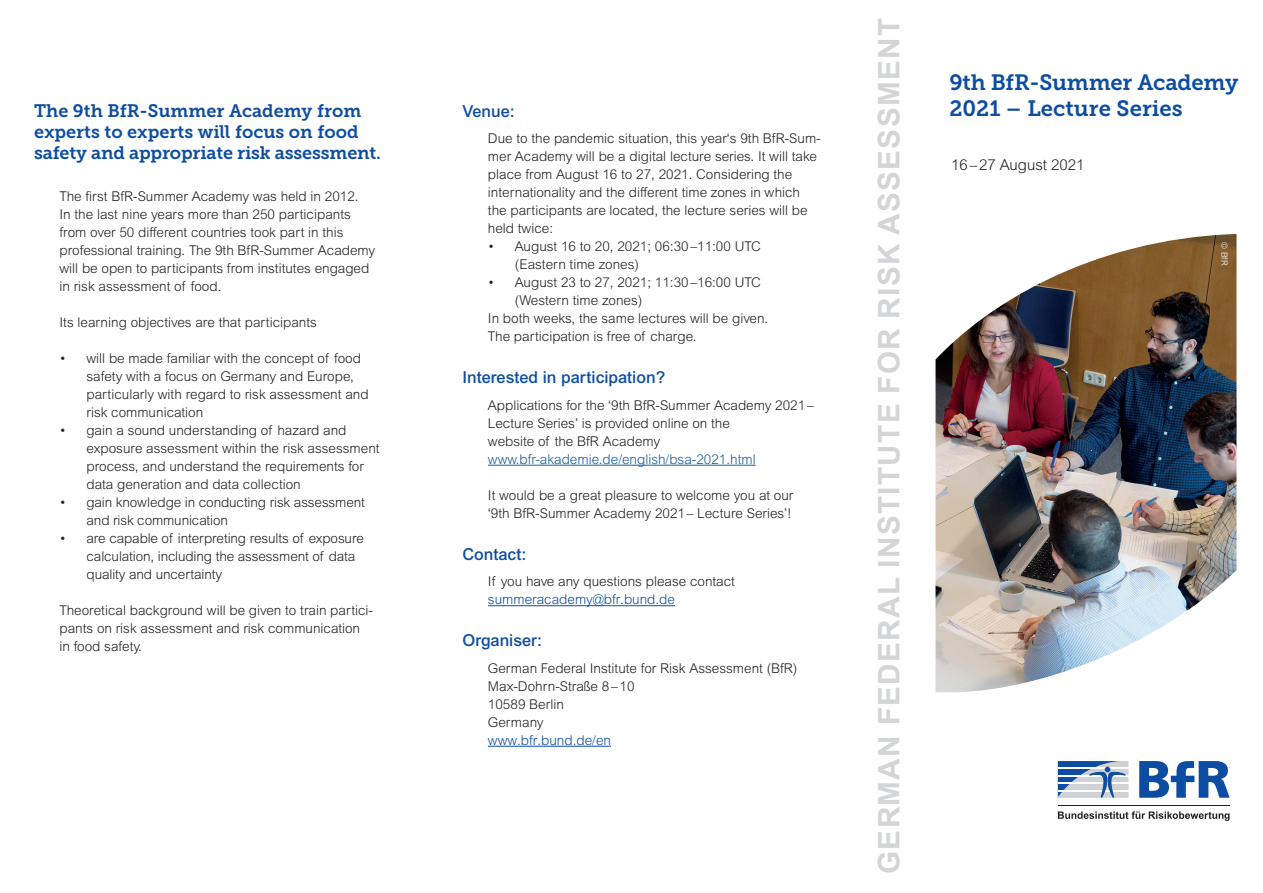
<style>
.page{position:relative;width:1263px;height:893px;background:#fff}
.page>*{position:absolute;margin:0;border:0;box-sizing:border-box;transform-origin:0 0}
.t1{font:700 29.7px "Arial";letter-spacing:.045em;color:#d4d5d7}
.t2{font:22.05px/26.5px "Museo Slab 700";letter-spacing:-.01em;color:#0d4da1}
.t3{font:18px/21px "Museo Slab 700";color:#0d4da1}
.t4{font:500 16.5px "Arial MT Pro";color:#0d4da1}
.t5{font:300 15px "Arial MT Pro";color:#231f20}
.t6{font:300 13.5px/18px "Arial MT Pro";color:#231f20}
.t7{font:300 13.5px "Arial MT Pro";color:#0d4da1}
.t8{font:300 13.5px "Arial MT Pro";color:#175d9e}
.t9{font:300 8.55px "Arial MT Pro";color:#fff}
</style>
<div class="page">
<img style="left:935px;top:234px;width:301px;height:459px">
<svg style="left:1058px;top:811px;width:171px;height:10px"></svg>
<svg style="left:1058px;top:761px;width:70px;height:37px"></svg>
<svg style="left:1139px;top:761px;width:91px;height:37px"></svg>
<hr style="left:1058px;top:806px;width:171px;height:1px;background:#231f20">
<hr style="left:488px;top:465px;width:268px;height:1px;background:#175d9e">
<hr style="left:488px;top:605px;width:187px;height:1px;background:#0d4da1">
<hr style="left:488px;top:746px;width:123px;height:1px;background:#0d4da1">
<h3 class="t3" style="left:34px;top:100px;width:348px">The 9th BfR-Summer Academy from experts to experts will focus on food safety and appropriate risk assessment.</h3>
<p class="t6" style="left:60px;top:187px;width:317px">The first BfR-Summer Academy was held in 2012.<br>In the last nine years more than 250 participants from over 50 different countries took part in this professional training. The 9th BfR-Summer Academy will be open to participants from institutes engaged in risk assessment of food.</p>
<p class="t6" style="left:60px;top:313px;width:259px">Its learning objectives are that participants</p>
<p class="t6" style="left:87px;top:349px;width:284px;text-indent:-27px">• will be made familiar with the concept of food safety with a focus on Germany and Europe, particularly with regard to risk assessment and risk communication</p>
<p class="t6" style="left:87px;top:421px;width:295px;text-indent:-27px">• gain a sound understanding of hazard and exposure assessment within the risk assessment process, and understand the requirements for data generation and data collection</p>
<p class="t6" style="left:87px;top:493px;width:280px;text-indent:-27px">• gain knowledge in conducting risk assessment and risk communication</p>
<p class="t6" style="left:87px;top:529px;width:279px;text-indent:-27px">• are capable of interpreting results of exposure calculation, including the assessment of data quality and uncertainty</p>
<p class="t6" style="left:60px;top:601px;width:315px">Theoretical background will be given to train partici&shy;pants on risk assessment and risk communication in food safety.</p>
<p class="t4" style="left:462px;top:101px;width:54px">Venue:</p>
<p class="t6" style="left:488px;top:130px;width:334px">Due to the pandemic situation, this year‘s 9th BfR-Sum&shy;mer Academy will be a digital lecture series. It will take place from August 16 to 27, 2021. Considering the internationality and the different time zones in which the participants are located, the lecture series will be held twice:</p>
<p class="t6" style="left:515px;top:238px;width:247px;text-indent:-27px">• August 16 to 20, 2021; 06:30–11:00 UTC (Eastern time zones)</p>
<p class="t6" style="left:488px;top:274px;width:274px">• August 23 to 27, 2021; 11:30–16:00 UTC</p>
<p class="t6" style="left:515px;top:292px;width:129px">(Western time zones)</p>
<p class="t6" style="left:488px;top:310px;width:282px">In both weeks, the same lectures will be given.</p>
<p class="t6" style="left:488px;top:328px;width:210px">The participation is free of charge.</p>
<p class="t4" style="left:462px;top:368px;width:204px">Interested in participation?</p>
<p class="t6" style="left:488px;top:396px;width:327px">Applications for the ‘9th BfR-Summer Academy 2021–<br>Lecture Series’ is provided online on the<br>website of the BfR Academy</p>
<p class="t8" style="left:488px;top:451px;width:269px">www.bfr-akademie.de/english/bsa-2021.html</p>
<p class="t6" style="left:488px;top:486px;width:307px">It would be a great pleasure to welcome you at our ‘9th BfR-Summer Academy 2021– Lecture Series’!</p>
<p class="t4" style="left:462px;top:544px;width:65px">Contact:</p>
<p class="t6" style="left:488px;top:573px;width:249px">If you have any questions please contact</p>
<p class="t7" style="left:488px;top:591px;width:189px">summeracademy@bfr.bund.de</p>
<p class="t4" style="left:462px;top:631px;width:81px">Organiser:</p>
<p class="t6" style="left:488px;top:659px;width:311px">German Federal Institute for Risk Assessment (BfR)<br>Max-Dohrn-Straße 8–10<br>10589 Berlin<br>Germany</p>
<p class="t7" style="left:488px;top:732px;width:125px">www.bfr.bund.de/en</p>
<h1 class="t1" style="left:868px;top:874px;width:857px;rotate:-90deg">GERMAN FEDERAL INSTITUTE FOR RISK ASSESSMENT</h1>
<h2 class="t2" style="left:949px;top:69px;width:291px">9th BfR-Summer Academy<br>2021 – Lecture Series</h2>
<p class="t5" style="left:951px;top:155px;width:135px">16–27 August 2021</p>
<p class="t9" style="left:1230px;top:242px;width:24px;rotate:90deg">© BfR</p>
</div>
